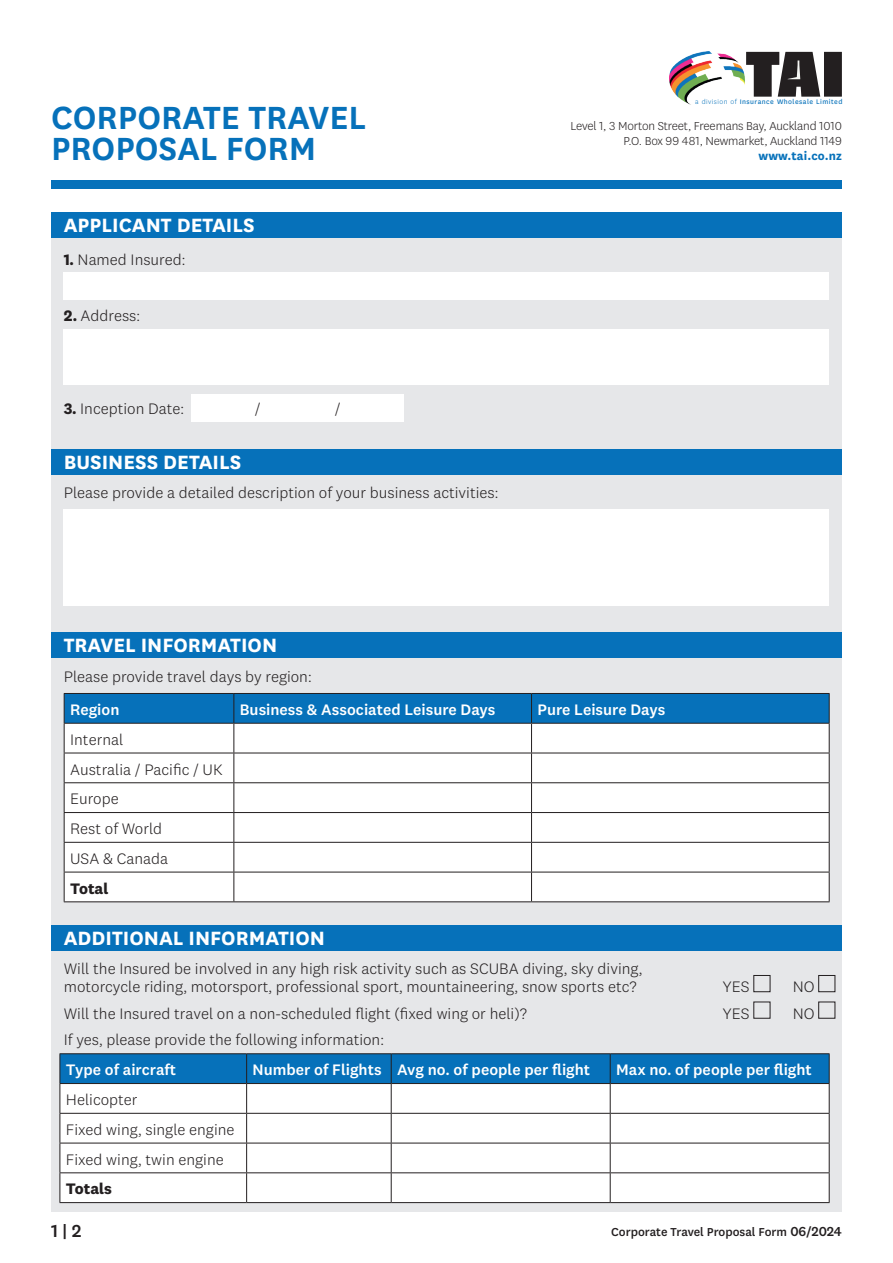
<style>
.page{position:relative;width:893px;height:1263px;background:#fff}
.page>*{position:absolute;margin:0;border:0;box-sizing:border-box;transform-origin:0 0}
.t1{font:600 37.5px/31.5px "National";color:#0671ba}
.t2{font:700 22.5px "National";color:#fff}
.t3{font:500 18px "National 2";color:#231f20}
.t4{font:300 15.75px/29.7px "National 2";color:#231f20}
.t5{font:500 15.75px "National 2";color:#fff}
.t6{font:700 15.75px "National 2";color:#231f20}
.t7{font:300 13.5px/15px "National";letter-spacing:-.01em;color:#231f20;text-align:right}
.t8{font:500 13.5px "National";color:#231f20}
.t9{font:7.65px "National";letter-spacing:.06em;color:#0671ba}
.s1{font-weight:700}
.s2{font-weight:300}
.s3{font-family:"National 2";font-size:12px}
.s4{font-weight:700;color:#0671ba}
.s5{font-family:"National 2"}
</style>
<div class="page">
<div style="left:51px;top:213px;width:791px;height:999px;background:#e6e7e9"></div>
<div style="left:191px;top:394px;width:213px;height:27px;background:#fff"></div>
<img style="left:670px;top:52px;width:75px;height:52px">
<svg style="left:746px;top:52px;width:96px;height:45px"></svg>
<div style="left:51px;top:180px;width:791px;height:9px;background:#0671ba"></div>
<div style="left:753px;top:975px;width:17px;height:17px;border:1px solid #231f20"></div>
<div style="left:818px;top:975px;width:17px;height:17px;border:1px solid #231f20"></div>
<div style="left:64px;top:273px;width:765px;height:27px;background:#fff"></div>
<div style="left:64px;top:329px;width:765px;height:56px;background:#fff"></div>
<div style="left:64px;top:509px;width:765px;height:97px;background:#fff"></div>
<div style="left:51px;top:213px;width:791px;height:25px;background:#0671ba"></div>
<div style="left:51px;top:449px;width:791px;height:26px;background:#0671ba"></div>
<div style="left:51px;top:925px;width:791px;height:26px;background:#0671ba"></div>
<div style="left:51px;top:632px;width:791px;height:25px;background:#0671ba"></div>
<svg style="left:64px;top:693px;width:766px;height:208px;background:#d4e2ec"></svg>
<hr style="left:64px;top:901px;width:170px;height:1px;background:#231f20">
<hr style="left:234px;top:901px;width:297px;height:1px;background:#231f20">
<hr style="left:531px;top:901px;width:299px;height:1px;background:#231f20">
<hr style="left:60px;top:1053px;width:187px;height:1px;background:#231f20">
<hr style="left:247px;top:1053px;width:144px;height:1px;background:#231f20">
<hr style="left:391px;top:1053px;width:219px;height:1px;background:#231f20">
<hr style="left:610px;top:1053px;width:220px;height:1px;background:#231f20">
<svg style="left:60px;top:1054px;width:770px;height:148px;background:#c7dbe9"></svg>
<hr style="left:60px;top:1202px;width:187px;height:1px;background:#231f20">
<hr style="left:247px;top:1202px;width:144px;height:1px;background:#231f20">
<hr style="left:391px;top:1202px;width:219px;height:1px;background:#231f20">
<hr style="left:610px;top:1202px;width:220px;height:1px;background:#231f20">
<h1 class="t1" style="left:51px;top:99px;width:317px">CORPORATE TRAVEL<br>PROPOSAL FORM</h1>
<h2 class="t2" style="left:64px;top:209px;width:192px">APPLICANT DETAILS</h2>
<p class="t4" style="left:64px;top:244px;width:123px"><span class="s1">1.</span> Named Insured:</p>
<p class="t4" style="left:64px;top:300px;width:78px"><span class="s1">2.</span> Address:</p>
<p class="t4" style="left:64px;top:393px;width:122px"><span class="s1">3.</span> Inception Date:</p>
<p class="t4" style="left:255px;top:393px;width:7px">/</p>
<p class="t4" style="left:335px;top:393px;width:7px">/</p>
<h2 class="t2" style="left:64px;top:446px;width:179px">BUSINESS DETAILS</h2>
<p class="t4" style="left:64px;top:478px;width:436px">Please provide a detailed description of your business activities:</p>
<h2 class="t2" style="left:64px;top:629px;width:215px">TRAVEL INFORMATION</h2>
<p class="t4" style="left:64px;top:662px;width:249px">Please provide travel days by region:</p>
<p class="t9" style="left:695px;top:96px;width:149px"><span class="s2">a division of</span> Insurance Wholesale Limited</p>
<p class="t7" style="left:570px;top:118px;width:273px">Level <span class="s3">1</span>, <span class="s3">3</span> Morton Street, Freemans Bay, Auckland <span class="s3">1010<br></span>P.O. Box <span class="s3">99 481</span>, Newmarket, Auckland <span class="s3">1149 </span><span class="s4">www.tai.co.nz</span></p>
<p class="t5" style="left:70px;top:700px;width:51px">Region</p>
<p class="t5" style="left:240px;top:700px;width:257px">Business &amp; Associated Leisure Days</p>
<p class="t5" style="left:538px;top:700px;width:129px">Pure Leisure Days</p>
<p class="t4" style="left:70px;top:724px;width:154px">Internal<br>Australia / Pacific / UK<br>Europe<br>Rest of World<br>USA &amp; Canada</p>
<p class="t6" style="left:70px;top:878px;width:40px">Total</p>
<h2 class="t2" style="left:64px;top:922px;width:263px">ADDITIONAL INFORMATION</h2>
<p class="t4" style="left:64px;top:959px;width:580px;line-height:18px">Will the Insured be involved in any high risk activity such as SCUBA diving, sky diving, motorcycle riding, motorsport, professional sport, mountaineering, snow sports etc?</p>
<p class="t4" style="left:722px;top:972px;width:29px">YES</p>
<p class="t4" style="left:793px;top:972px;width:23px">NO</p>
<p class="t4" style="left:64px;top:998px;width:465px">Will the Insured travel on a non-scheduled flight (fixed wing or heli)?</p>
<p class="t4" style="left:722px;top:998px;width:29px">YES</p>
<p class="t4" style="left:793px;top:998px;width:23px">NO</p>
<p class="t4" style="left:64px;top:1025px;width:322px">If yes, please provide the following information:</p>
<p class="t5" style="left:66px;top:1060px;width:112px">Type of aircraft</p>
<p class="t5" style="left:253px;top:1060px;width:339px">Number of Flights Avg no. of people per flight</p>
<p class="t5" style="left:616px;top:1060px;width:197px">Max no. of people per flight</p>
<p class="t4" style="left:66px;top:1085px;width:170px">Helicopter<br>Fixed wing, single engine<br>Fixed wing, twin engine</p>
<p class="t6" style="left:66px;top:1179px;width:47px">Totals</p>
<p class="t3" style="left:51px;top:1220px;width:32px">1 | 2</p>
<p class="t8" style="left:611px;top:1223px;width:232px">Corporate Travel Proposal Form <span class="s5">06/2024</span></p>
</div>
